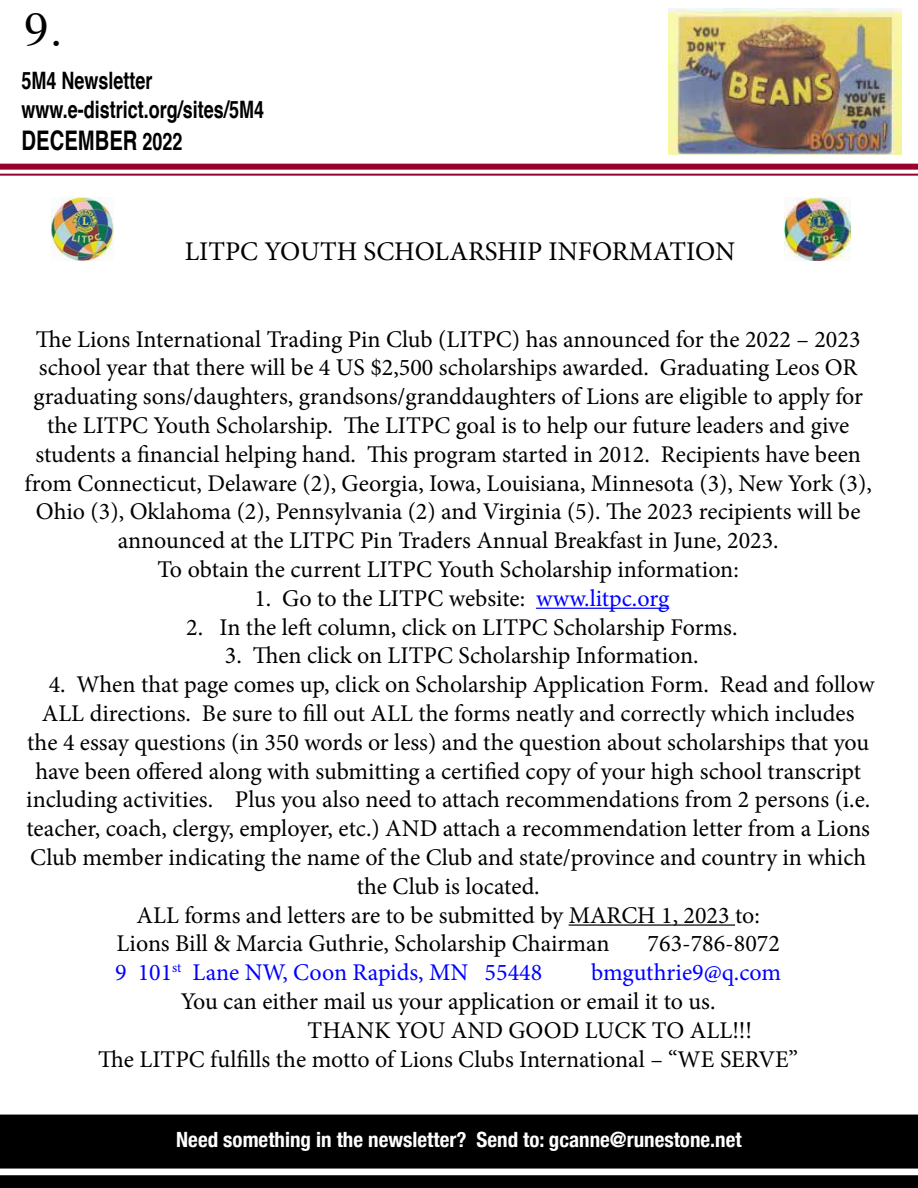
<style>
.page{position:relative;width:918px;height:1188px;background:#fff}
.page>*{position:absolute;margin:0;border:0;box-sizing:border-box;transform-origin:0 0}
.t1{font:48px "Times";color:#000}
.t2{font:27px "Minion Pro";color:#000}
.t3{font:700 27px "Helvetica";color:#000;scale:.75 1}
.t4{font:24px/28.8px "Minion Pro";color:#000;text-align:center}
.t5{font:24px "Minion Pro";color:#00f}
.t6{font:700 24px/28.8px "Helvetica";color:#000;scale:.75 1}
.t7{font:700 condensed 21px "Helvetica Neue";color:#fff}
.s1{font-size:24px}
.s2{color:#00f}
</style>
<div class="page">
<div style="left:0;top:1175px;width:918px;height:13px;background:#000"></div>
<div style="left:0;top:164px;width:918px;height:6px;background:#98002e"></div>
<hr style="left:0;top:174px;width:918px;height:2px;background:#98002e">
<img style="left:669px;top:9px;width:232px;height:145px">
<hr style="left:536px;top:608px;width:133px;height:1px;background:#00f">
<hr style="left:569px;top:924px;width:166px;height:2px;background:#000">
<img style="left:51px;top:198px;width:63px;height:62px">
<img style="left:784px;top:198px;width:67px;height:62px">
<div style="left:1px;top:1115px;width:916px;height:53px;background:#000"></div>
<div style="left:0;top:1115px;width:918px;height:54px;border:2px solid #000"></div>
<h1 class="t1" style="left:25px;top:-15px;width:37px">9.</h1>
<p class="t6" style="left:22px;top:67px;width:325px">5M4 Newsletter www.e-district.org/sites/5M4</p>
<p class="t3" style="left:22px;top:119px;width:216px">DECEMBER <span class="s1">2022</span></p>
<p class="t2" style="left:185px;top:234px;width:552px">LITPC YOUTH SCHOLARSHIP INFORMATION</p>
<p class="t4" style="left:24px;top:325px;width:849px">The Lions International Trading Pin Club (LITPC) has announced for the 2022 – 2023 school year that there will be 4 US $2,500 scholarships awarded. Graduating Leos OR graduating sons/daughters, grandsons/granddaughters of Lions are eligible to apply for the LITPC Youth Scholarship. The LITPC goal is to help our future leaders and give students a financial helping hand. This program started in 2012. Recipients have been from Connecticut, Delaware (2), Georgia, Iowa, Louisiana, Minnesota (3), New York (3), Ohio (3), Oklahoma (2), Pennsylvania (2) and Virginia (5). The 2023 recipients will be announced at the LITPC Pin Traders Annual Breakfast in June, 2023.<br>To obtain the current LITPC Youth Scholarship information:</p>
<p class="t4" style="left:254px;top:584px;width:416px">1. Go to the LITPC website: <span class="s2">www.litpc.org</span></p>
<p class="t4" style="left:186px;top:613px;width:553px">2. In the left column, click on LITPC Scholarship Forms.</p>
<p class="t4" style="left:225px;top:642px;width:475px">3. Then click on LITPC Scholarship Information.</p>
<p class="t4" style="left:49px;top:670px;width:827px">4. When that page comes up, click on Scholarship Application Form. Read and follow</p>
<p class="t4" style="left:42px;top:699px;width:814px">ALL directions. Be sure to fill out ALL the forms neatly and correctly which includes</p>
<p class="t4" style="left:27px;top:728px;width:844px">the 4 essay questions (in 350 words or less) and the question about scholarships that you</p>
<p class="t4" style="left:35px;top:757px;width:827px">have been offered along with submitting a certified copy of your high school transcript</p>
<p class="t4" style="left:26px;top:786px;width:846px">including activities. Plus you also need to attach recommendations from 2 persons (i.e.</p>
<p class="t4" style="left:26px;top:814px;width:845px">teacher, coach, clergy, employer, etc.) AND attach a recommendation letter from a Lions</p>
<p class="t4" style="left:30px;top:843px;width:837px">Club member indicating the name of the Club and state/province and country in which</p>
<p class="t4" style="left:357px;top:872px;width:184px">the Club is located.</p>
<p class="t4" style="left:137px;top:901px;width:625px">ALL forms and letters are to be submitted by MARCH 1, 2023 to:</p>
<p class="t4" style="left:117px;top:930px;width:494px">Lions Bill &amp; Marcia Guthrie, Scholarship Chairman</p>
<p class="t4" style="left:648px;top:930px;width:134px">763-786-8072</p>
<p class="t5" style="left:115px;top:957px;width:428px">9 101<sup>st</sup> Lane NW, Coon Rapids, MN 55448</p>
<p class="t5" style="left:591px;top:957px;width:191px">bmguthrie9@q.com</p>
<p class="t4" style="left:181px;top:987px;width:536px">You can either mail us your application or email it to us.</p>
<p class="t4" style="left:308px;top:1016px;width:446px">THANK YOU AND GOOD LUCK TO ALL!!!</p>
<p class="t4" style="left:98px;top:1045px;width:702px">The LITPC fulfills the motto of Lions Clubs International – “WE SERVE”</p>
<p class="t7" style="left:176px;top:1122px;width:567px">Need something in the newsletter? Send to: gcanne@runestone.net</p>
</div>
